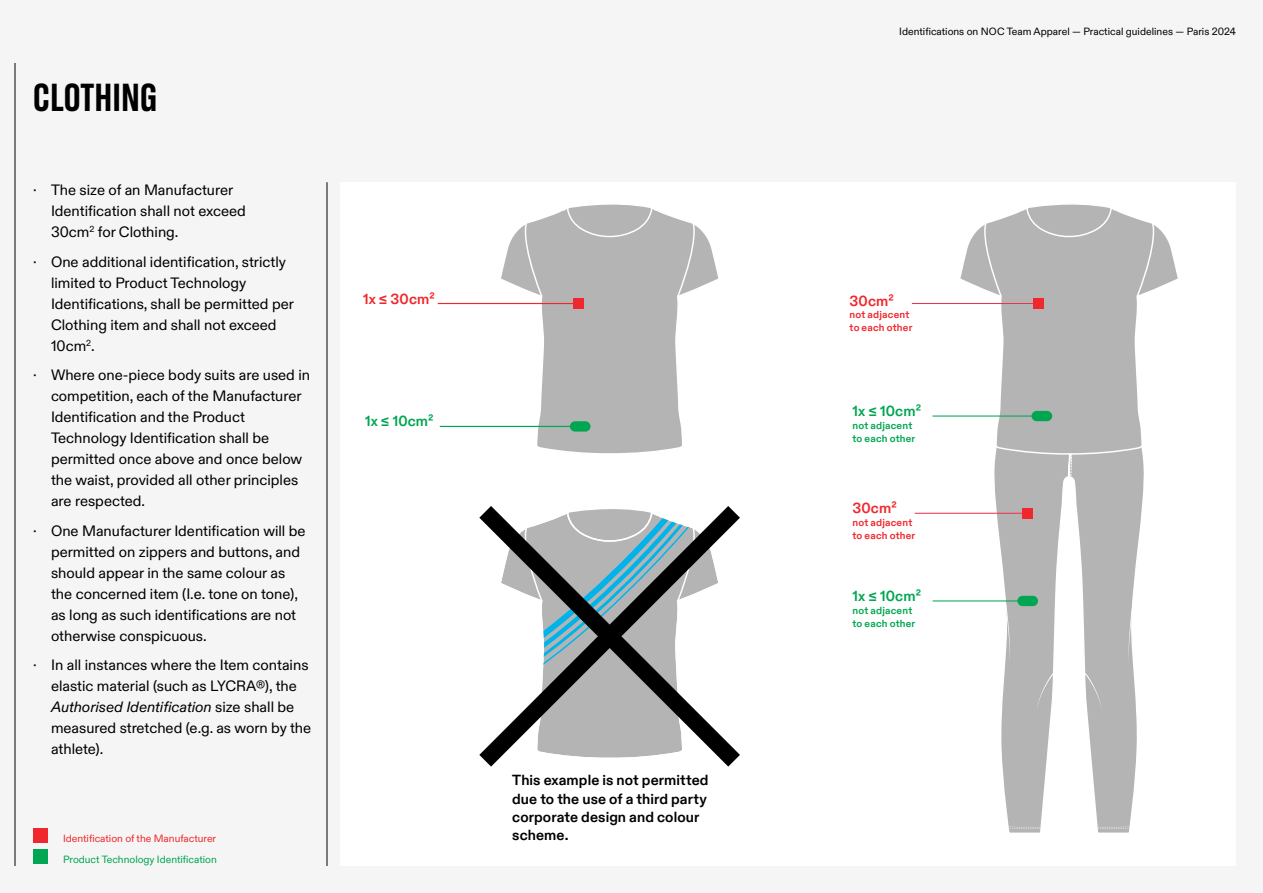
<style>
.page{position:relative;width:1263px;height:893px;background:#f5f5f5}
.page>*{position:absolute;margin:0;border:0;box-sizing:border-box;transform-origin:0 0}
.t1{font:39px "Olympic Headline";color:#000}
.t2{font:15px/21px "Olympic Sans";color:#000}
.t3{font:700 14.7px/18.3px "Olympic Sans";letter-spacing:.005em;color:#000}
.t4{font:700 14.7px "Olympic Sans";letter-spacing:.01em;color:#00a651}
.t5{font:700 14.7px "Olympic Sans";letter-spacing:.01em;color:#f0282d}
.t6{font:10.5px "Olympic Sans";color:#000}
.t7{font:10.5px "Olympic Sans";color:#f0282d}
.t8{font:10.5px "Olympic Sans";color:#00a651}
.t9{font:700 10.2px/12.8px "Olympic Sans";letter-spacing:.02em;color:#00a651}
.t10{font:700 10.2px/12.8px "Olympic Sans";letter-spacing:.02em;color:#f0282d}
.s1{font-style:italic}
</style>
<div class="page">
<hr style="left:15px;top:63px;width:1px;height:803px;background:#000">
<div style="left:33px;top:828px;width:14px;height:14px;background:#f0282d"></div>
<div style="left:33px;top:849px;width:14px;height:14px;background:#00a651"></div>
<hr style="left:327px;top:182px;width:1px;height:684px;background:#000">
<div style="left:340px;top:183px;width:896px;height:683px;background:#fff"></div>
<svg style="left:498px;top:205px;width:220px;height:249px"></svg>
<svg style="left:520px;top:222px;width:23px;height:76px"></svg>
<svg style="left:676px;top:222px;width:24px;height:76px"></svg>
<svg style="left:992px;top:458px;width:152px;height:375px"></svg>
<svg style="left:1005px;top:602px;width:5px;height:62px"></svg>
<svg style="left:1037px;top:673px;width:17px;height:38px"></svg>
<svg style="left:1128px;top:602px;width:6px;height:62px"></svg>
<svg style="left:1085px;top:673px;width:17px;height:38px"></svg>
<svg style="left:958px;top:205px;width:220px;height:253px"></svg>
<svg style="left:979px;top:222px;width:24px;height:76px"></svg>
<svg style="left:1135px;top:222px;width:24px;height:76px"></svg>
<svg style="left:1007px;top:826px;width:35px;height:3px"></svg>
<svg style="left:1096px;top:826px;width:35px;height:3px"></svg>
<hr style="left:438px;top:303px;width:137px;height:1px;background:#f0282d">
<hr style="left:440px;top:426px;width:139px;height:1px;background:#00a651">
<hr style="left:915px;top:513px;width:112px;height:1px;background:#ee334e">
<hr style="left:932px;top:600px;width:96px;height:1px;background:#00a651">
<hr style="left:912px;top:303px;width:126px;height:1px;background:#ee334e">
<hr style="left:932px;top:416px;width:109px;height:1px;background:#00a651">
<div style="left:570px;top:421px;width:20px;height:11px;background:#00a651;border-radius:5px"></div>
<div style="left:1017px;top:596px;width:21px;height:10px;background:#00a651;border-radius:5px"></div>
<div style="left:573px;top:298px;width:10px;height:11px;background:#f0282d"></div>
<div style="left:1034px;top:298px;width:10px;height:11px;background:#f0282d"></div>
<div style="left:1022px;top:508px;width:11px;height:10px;background:#f0282d"></div>
<svg style="left:479px;top:506px;width:261px;height:261px"></svg>
<svg style="left:976px;top:344px;width:151px;height:173px"></svg>
<h1 class="t1" style="left:33px;top:76px;width:126px">Clothing</h1>
<p class="t2" style="left:51px;top:179px;width:196px;text-indent:-18px">· The size of an Manufacturer<br>Identification shall not exceed<br>30cm<sup>2</sup> for Clothing.</p>
<p class="t2" style="left:51px;top:250px;width:244px;text-indent:-18px">· One additional identification, strictly limited to Product Technology<br>Identifications, shall be permitted per<br>Clothing item and shall not exceed<br>10cm<sup>2</sup>.</p>
<p class="t2" style="left:51px;top:363px;width:261px;text-indent:-18px">· Where one-piece body suits are used in competition, each of the Manufacturer Identification and the Product Technology Identification shall be permitted once above and once below the waist, provided all other principles are respected.</p>
<p class="t2" style="left:51px;top:519px;width:256px;text-indent:-18px">· One Manufacturer Identification will be permitted on zippers and buttons, and should appear in the same colour as the concerned item (I.e. tone on tone), as long as such identifications are not otherwise conspicuous.</p>
<p class="t2" style="left:51px;top:653px;width:262px;text-indent:-18px">· In all instances where the Item contains elastic material (such as LYCRA®), the <span class="s1">Authorised Identification</span> size shall be measured stretched (e.g. as worn by the athlete).</p>
<p class="t7" style="left:63px;top:831px;width:155px">Identification of the Manufacturer</p>
<p class="t8" style="left:63px;top:852px;width:155px">Product Technology Identification</p>
<p class="t5" style="left:363px;top:287px;width:73px">1x ≤ 30cm²</p>
<p class="t4" style="left:365px;top:410px;width:70px">1x ≤ 10cm²</p>
<p class="t3" style="left:512px;top:770px;width:198px">This example is not permitted due to the use of a third party corporate design and colour scheme.</p>
<p class="t6" style="left:899px;top:24px;width:338px">Identifications on NOC Team Apparel — Practical guidelines — Paris 2024</p>
<p class="t5" style="left:850px;top:289px;width:46px">30cm²</p>
<p class="t10" style="left:850px;top:308px;width:64px">not adjacent to each other</p>
<p class="t4" style="left:852px;top:400px;width:70px">1x ≤ 10cm²</p>
<p class="t9" style="left:852px;top:418px;width:64px">not adjacent to each other</p>
<p class="t5" style="left:852px;top:497px;width:46px">30cm²</p>
<p class="t10" style="left:852px;top:516px;width:64px">not adjacent to each other</p>
<p class="t4" style="left:852px;top:585px;width:70px">1x ≤ 10cm²</p>
<p class="t9" style="left:852px;top:603px;width:64px">not adjacent to each other</p>
</div>
